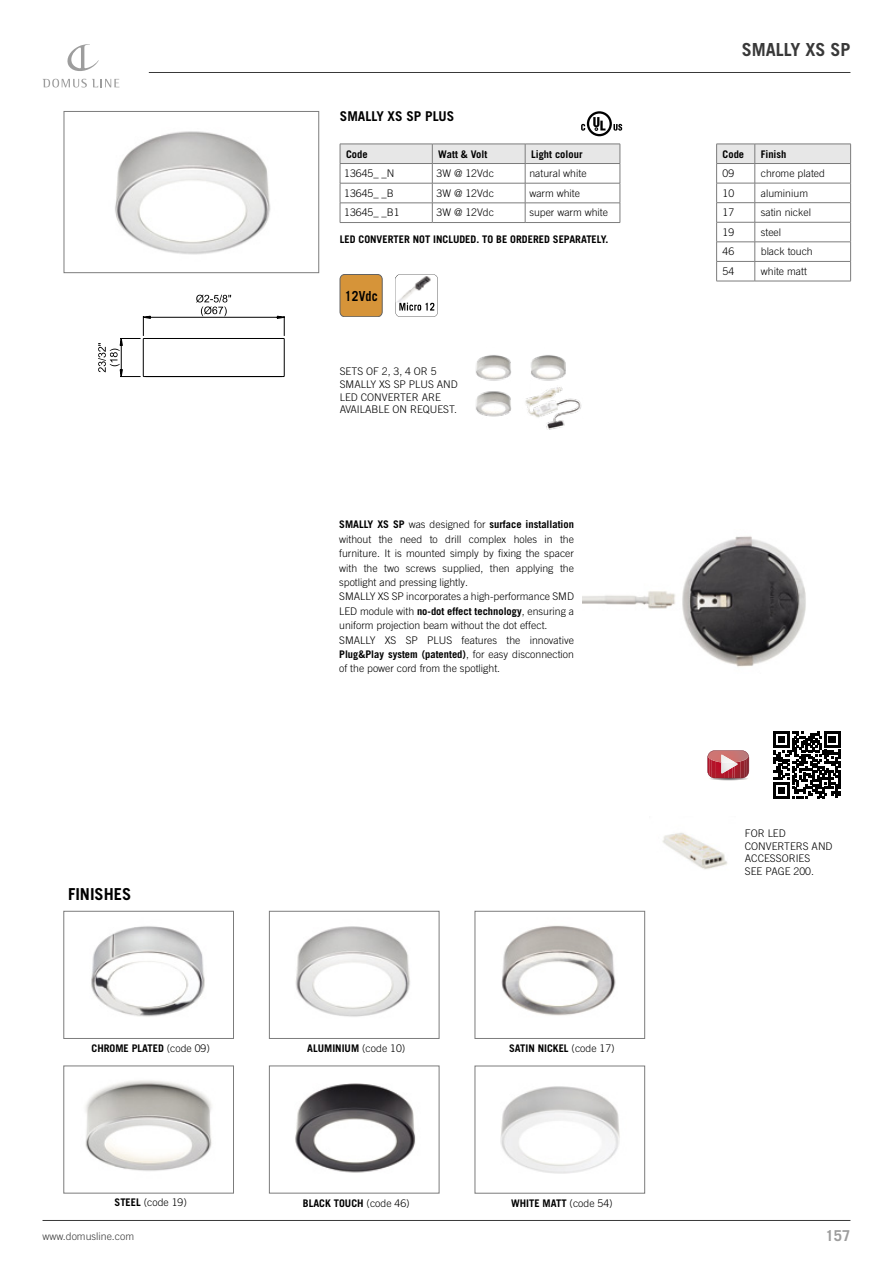
<style>
.page{position:relative;width:893px;height:1263px;background:#fff}
.page>*{position:absolute;margin:0;border:0;box-sizing:border-box;transform-origin:0 0}
.t1{font:700 18px "Trade Gothic LT Pro";color:#393939}
.t2{font:700 16.5px "Trade Gothic LT Pro";color:#000}
.t3{font:700 15px "Trade Gothic LT Pro";color:#9d9d9d}
.t4{font:700 13.8px "Trade Gothic LT Pro";letter-spacing:.015em;color:#000;scale:.87 1}
.t5{font:700 13.5px "Trade Gothic LT Pro";color:#000}
.t6{font:300 10.5px/14.4px "Trade Gothic LT Pro";color:#000}
.t7{font:700 10.5px "Trade Gothic LT Pro";color:#000}
.t8{font:300 10.5px "Trade Gothic LT Pro";color:#393939}
.s1{font-weight:700}
.s2{font-weight:300}
</style>
<div class="page">
<img style="left:662px;top:832px;width:65px;height:38px">
<hr style="left:149px;top:72px;width:701px;height:1px;background:#393939">
<svg style="left:67px;top:44px;width:32px;height:27px"></svg>
<svg style="left:43px;top:79px;width:76px;height:8px"></svg>
<hr style="left:43px;top:1220px;width:807px;height:1px;background:#393939">
<svg style="left:613px;top:124px;width:9px;height:7px"></svg>
<svg style="left:587px;top:111px;width:25px;height:25px"></svg>
<div style="left:589px;top:114px;width:21px;height:20px;background:#fff;border-radius:50%"></div>
<svg style="left:593px;top:117px;width:12px;height:14px"></svg>
<svg style="left:581px;top:124px;width:4px;height:7px"></svg>
<img style="left:500px;top:1086px;width:120px;height:88px">
<img style="left:295px;top:1083px;width:121px;height:90px">
<img style="left:85px;top:1080px;width:127px;height:91px">
<img style="left:501px;top:925px;width:115px;height:91px">
<div style="left:475px;top:911px;width:170px;height:128px;border:1px solid #7c7c7c"></div>
<img style="left:295px;top:926px;width:115px;height:91px">
<div style="left:269px;top:911px;width:170px;height:128px;border:1px solid #7c7c7c"></div>
<img style="left:91px;top:926px;width:114px;height:91px">
<div style="left:64px;top:911px;width:170px;height:128px;border:1px solid #7c7c7c"></div>
<img style="left:115px;top:131px;width:156px;height:124px">
<div style="left:64px;top:111px;width:255px;height:162px;border:1px solid #7c7c7c"></div>
<img style="left:475px;top:355px;width:107px;height:75px">
<svg style="left:98px;top:295px;width:187px;height:83px"></svg>
<img style="left:582px;top:536px;width:224px;height:131px">
<svg style="left:395px;top:274px;width:43px;height:43px"></svg>
<img style="left:399px;top:275px;width:35px;height:27px">
<img style="left:396px;top:275px;width:3px;height:27px">
<div style="left:340px;top:274px;width:42px;height:43px;background:#d69439;border-radius:5px"></div>
<div style="left:340px;top:274px;width:42px;height:43px;border:1px solid #636363;border-radius:5px"></div>
<svg style="left:774px;top:731px;width:66px;height:67px"></svg>
<svg style="left:707px;top:750px;width:43px;height:31px"></svg>
<hr style="left:432px;top:222px;width:93px;height:1px;background:#7c7c7c">
<hr style="left:525px;top:222px;width:95px;height:1px;background:#7c7c7c">
<svg style="left:340px;top:144px;width:281px;height:78px"></svg>
<hr style="left:340px;top:222px;width:92px;height:1px;background:#7c7c7c">
<svg style="left:716px;top:144px;width:135px;height:137px"></svg>
<hr style="left:716px;top:281px;width:39px;height:1px;background:#7c7c7c">
<hr style="left:755px;top:281px;width:96px;height:1px;background:#7c7c7c">
<p class="t5" style="left:340px;top:108px;width:116px">SMALLY XS SP PLUS</p>
<p class="t7" style="left:346px;top:147px;width:23px">Code</p>
<p class="t7" style="left:438px;top:147px;width:51px">Watt &amp; Volt</p>
<p class="t7" style="left:531px;top:147px;width:53px">Light colour</p>
<p class="t6" style="left:344px;top:166px;width:52px">13645_ _N</p>
<p class="t6" style="left:437px;top:166px;width:59px">3W @ 12Vdc</p>
<p class="t6" style="left:529px;top:166px;width:59px">natural white</p>
<p class="t6" style="left:344px;top:186px;width:51px">13645_ _B</p>
<p class="t6" style="left:437px;top:186px;width:59px">3W @ 12Vdc</p>
<p class="t6" style="left:529px;top:186px;width:52px">warm white</p>
<p class="t6" style="left:344px;top:205px;width:57px">13645_ _B1</p>
<p class="t6" style="left:437px;top:205px;width:59px">3W @ 12Vdc</p>
<p class="t6" style="left:529px;top:205px;width:80px">super warm white</p>
<p class="t7" style="left:340px;top:233px;width:270px">LED CONVERTER NOT INCLUDED. TO BE ORDERED SEPARATELY.</p>
<h3 class="t4" style="left:345px;top:287px;width:39px">12Vdc</h3>
<p class="t6" style="left:340px;top:365px;width:120px;line-height:12.6px">SETS OF 2, 3, 4 OR 5<br>SMALLY XS SP PLUS AND<br>LED CONVERTER ARE<br>AVAILABLE ON REQUEST.</p>
<h2 class="t2" style="left:68px;top:883px;width:65px">FINISHES</h2>
<p class="t6" style="left:339px;top:517px;width:236px"><span class="s1">SMALLY XS SP</span> was designed for <span class="s1">surface installation </span>without the need to drill complex holes in the furniture. It is mounted simply by fixing the spacer with the two screws supplied, then applying the spotlight and pressing lightly.<br>SMALLY XS SP incorporates a high-performance SMD LED module with <span class="s1">no-dot effect technology</span>, ensuring a uniform projection beam without the dot effect.<br>SMALLY XS SP PLUS features the innovative <span class="s1">Plug&amp;Play system (patented)</span>, for easy disconnection of the power cord from the spotlight.</p>
<p class="t7" style="left:91px;top:1041px;width:120px">CHROME PLATED <span class="s2">(code 09)</span></p>
<p class="t7" style="left:307px;top:1041px;width:100px">ALUMINIUM <span class="s2">(code 10)</span></p>
<p class="t7" style="left:509px;top:1041px;width:107px">SATIN NICKEL <span class="s2">(code 17)</span></p>
<p class="t6" style="left:115px;top:1195px;width:74px"><span class="s1">STEEL</span> (code 19)</p>
<p class="t7" style="left:303px;top:1196px;width:108px">BLACK TOUCH <span class="s2">(code 46)</span></p>
<p class="t7" style="left:511px;top:1196px;width:103px">WHITE MATT <span class="s2">(code 54)</span></p>
<h1 class="t1" style="left:742px;top:38px;width:110px">SMALLY XS SP</h1>
<p class="t7" style="left:723px;top:147px;width:23px">Code</p>
<p class="t7" style="left:761px;top:147px;width:27px">Finish</p>
<p class="t6" style="left:723px;top:166px;width:13px">09</p>
<p class="t6" style="left:761px;top:166px;width:66px">chrome plated</p>
<p class="t6" style="left:723px;top:186px;width:13px">10</p>
<p class="t6" style="left:761px;top:186px;width:49px">aluminium</p>
<p class="t6" style="left:723px;top:205px;width:13px">17</p>
<p class="t6" style="left:761px;top:205px;width:52px">satin nickel</p>
<p class="t6" style="left:723px;top:225px;width:13px">19</p>
<p class="t6" style="left:761px;top:225px;width:22px">steel</p>
<p class="t6" style="left:723px;top:244px;width:13px">46</p>
<p class="t6" style="left:761px;top:244px;width:53px">black touch</p>
<p class="t6" style="left:723px;top:264px;width:13px">54</p>
<p class="t6" style="left:761px;top:264px;width:48px">white matt</p>
<p class="t6" style="left:745px;top:827px;width:89px;line-height:12.6px">FOR LED<br>CONVERTERS AND<br>ACCESSORIES<br>SEE PAGE 200.</p>
<p class="t8" style="left:43px;top:1230px;width:93px">www.domusline.com</p>
<h3 class="t3" style="left:825px;top:1226px;width:27px">157</h3>
</div>
